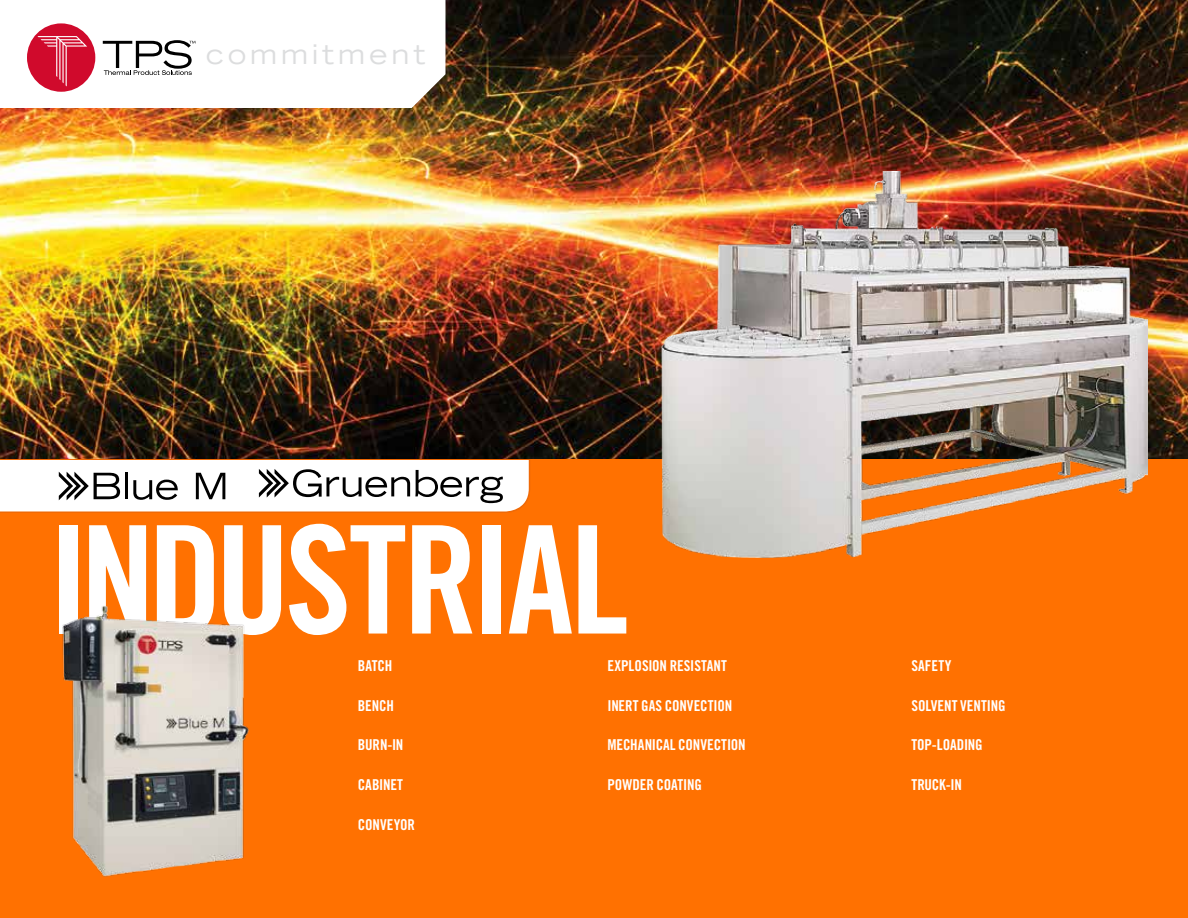
<style>
.page{position:relative;width:1188px;height:918px;background:#fff}
.page>*{position:absolute;margin:0;border:0;box-sizing:border-box;transform-origin:0 0}
.t1{font:150px "Trade Gothic LT Std Bd Cn 20";letter-spacing:-.035em;color:#fff}
.t2{font:expanded 27px "Trade Gothic LT Std";letter-spacing:.15em;color:#dcddde}
.t3{font:15px "Trade Gothic LT Std Bd Cn 20";letter-spacing:-.005em;color:#fff}
</style>
<div class="page">
<div style="left:0;top:459px;width:1188px;height:459px;background:#ff7101"></div>
<img style="left:0;top:0;width:1188px;height:459px">
<img style="left:62px;top:605px;width:187px;height:272px">
<img style="left:662px;top:171px;width:486px;height:387px">
<svg style="left:0;top:458px;width:531px;height:55px;background:#ddd5d0"></svg>
<svg style="left:0;top:0;width:446px;height:108px"></svg>
<div style="left:27px;top:23px;width:68px;height:69px;background:#d00a2c;border-radius:50%"></div>
<svg style="left:37px;top:36px;width:50px;height:50px"></svg>
<svg style="left:103px;top:40px;width:92px;height:35px"></svg>
<h2 class="t2" style="left:206px;top:37px;width:221px">commitment</h2>
<h1 class="t1" style="left:47px;top:489px;width:583px">INDUSTRIAL</h1>
<p class="t3" style="left:358px;top:656px;width:36px">BATCH</p>
<p class="t3" style="left:358px;top:696px;width:37px">BENCH</p>
<p class="t3" style="left:358px;top:736px;width:47px">BURN-IN</p>
<p class="t3" style="left:358px;top:776px;width:47px">CABINET</p>
<p class="t3" style="left:358px;top:815px;width:59px">CONVEYOR</p>
<p class="t3" style="left:607px;top:656px;width:121px">EXPLOSION RESISTANT</p>
<p class="t3" style="left:607px;top:696px;width:126px">INERT GAS CONVECTION</p>
<p class="t3" style="left:607px;top:736px;width:140px">MECHANICAL CONVECTION</p>
<p class="t3" style="left:607px;top:776px;width:96px">POWDER COATING</p>
<p class="t3" style="left:911px;top:656px;width:41px">SAFETY</p>
<p class="t3" style="left:911px;top:696px;width:96px">SOLVENT VENTING</p>
<p class="t3" style="left:911px;top:736px;width:73px">TOP-LOADING</p>
<p class="t3" style="left:911px;top:776px;width:52px">TRUCK-IN</p>
</div>
